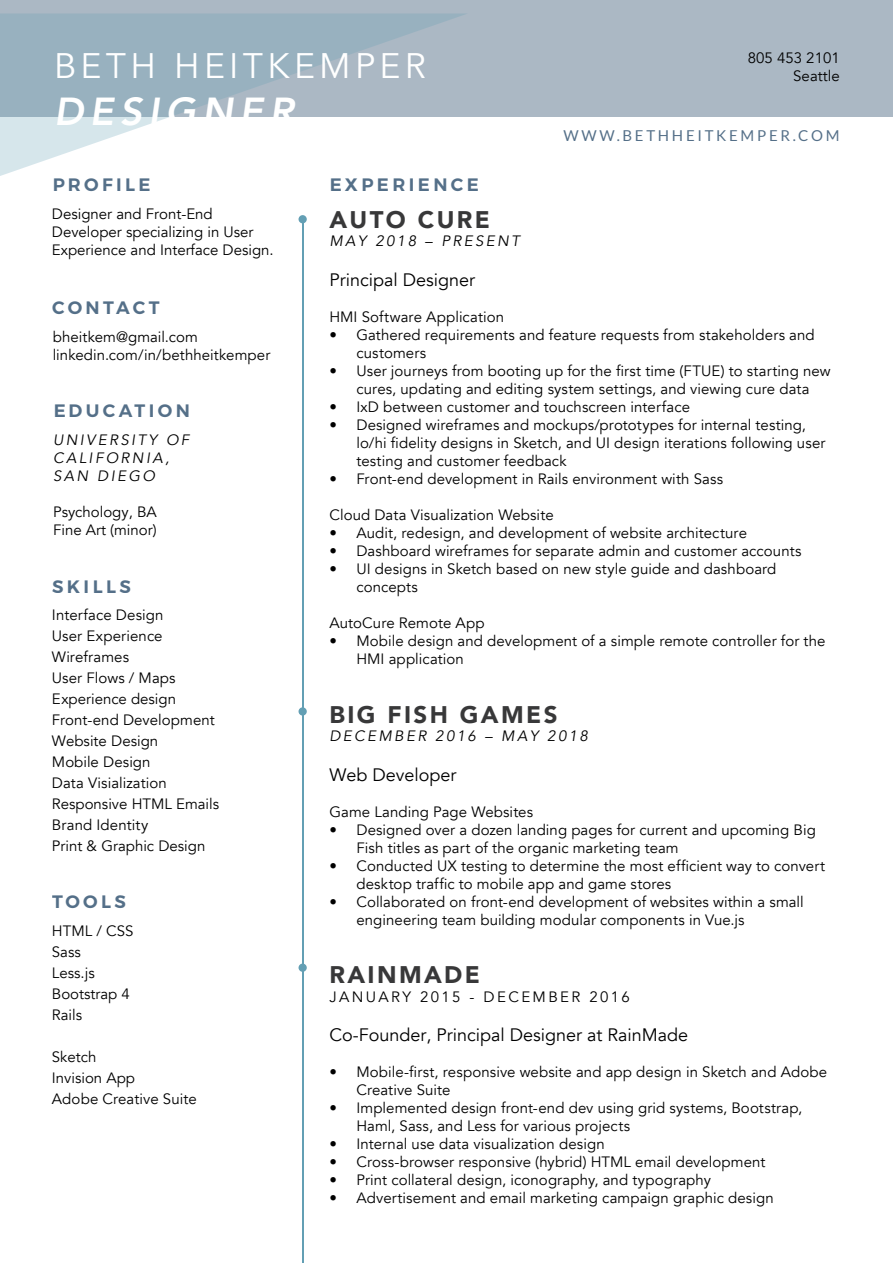
<style>
.page{position:relative;width:893px;height:1263px;background:#fff}
.page>*{position:absolute;margin:0;border:0;box-sizing:border-box;transform-origin:0 0}
.t1{font:italic 800 39px "Avenir";letter-spacing:.16em;color:#fff}
.t2{font:35.4px "Avenir";letter-spacing:.12em;color:#fff}
.t3{font:900 24px "Avenir";letter-spacing:.1em;color:#383839}
.t4{font:18px "Avenir";color:#000}
.t5{font:600 18px "Montserrat";letter-spacing:.19em;color:#1c4061}
.t6{font:15px/21px "Avenir";letter-spacing:.005em;color:#000}
.t7{font:italic 15px/18px "Avenir";letter-spacing:.16em;color:#000}
.t8{font:15px "Avenir";letter-spacing:.16em;color:#000}
.t9{font:15px "Lato";letter-spacing:.18em;color:#1c4061}
</style>
<div class="page">
<div style="left:0;top:0;width:893px;height:117px;background:#abb8c4"></div>
<svg style="left:0;top:14px;width:465px;height:162px"></svg>
<hr style="left:302px;top:216px;width:1px;height:1047px;background:#639fb4">
<div style="left:298px;top:215px;width:9px;height:8px;background:#639fb4;border-radius:50%"></div>
<div style="left:298px;top:707px;width:9px;height:9px;background:#639fb4;border-radius:50%"></div>
<div style="left:298px;top:963px;width:9px;height:9px;background:#639fb4;border-radius:50%"></div>
<h2 class="t2" style="left:54px;top:45px;width:373px">BETH HEITKEMPER</h2>
<h1 class="t1" style="left:54px;top:88px;width:242px">DESIGNER</h1>
<p class="t6" style="left:748px;top:49px;width:93px;line-height:18px;text-align:right">805 453 2101<br>Seattle</p>
<p class="t9" style="left:564px;top:127px;width:278px">WWW.BETHHEITKEMPER.COM</p>
<p class="t5" style="left:52px;top:173px;width:100px">PROFILE</p>
<p class="t6" style="left:52px;top:205px;width:223px;line-height:18px">Designer and Front-End<br>Developer specializing in User<br>Experience and Interface Design.</p>
<p class="t5" style="left:52px;top:296px;width:109px">CONTACT</p>
<p class="t6" style="left:53px;top:328px;width:219px;line-height:18px">bheitkem@gmail.com linkedin.com/in/bethheitkemper</p>
<p class="t5" style="left:53px;top:399px;width:138px">EDUCATION</p>
<p class="t7" style="left:53px;top:431px;width:138px">UNIVERSITY OF<br>CALIFORNIA,<br>SAN DIEGO</p>
<p class="t6" style="left:53px;top:503px;width:105px;line-height:18px">Psychology, BA<br>Fine Art (minor)</p>
<p class="t5" style="left:52px;top:575px;width:80px">SKILLS</p>
<p class="t6" style="left:52px;top:605px;width:169px">Interface Design<br>User Experience<br>Wireframes<br>User Flows / Maps<br>Experience design<br>Front-end Development<br>Website Design<br>Mobile Design<br>Data Visialization<br>Responsive HTML Emails<br>Brand Identity<br>Print &amp; Graphic Design</p>
<p class="t5" style="left:52px;top:891px;width:75px">TOOLS</p>
<p class="t6" style="left:52px;top:920px;width:83px">HTML / CSS<br>Sass<br>Less.js<br>Bootstrap 4<br>Rails</p>
<p class="t6" style="left:52px;top:1046px;width:146px">Sketch<br>Invision App<br>Adobe Creative Suite</p>
<p class="t5" style="left:329px;top:173px;width:151px">EXPERIENCE</p>
<h3 class="t3" style="left:329px;top:199px;width:162px">AUTO CURE</h3>
<p class="t7" style="left:329px;top:232px;width:192px">MAY 2018 – PRESENT</p>
<p class="t4" style="left:329px;top:269px;width:147px">Principal Designer</p>
<p class="t6" style="left:329px;top:306px;width:176px">HMI Software Application</p>
<p class="t6" style="left:356px;top:326px;width:460px;line-height:18px;text-indent:-27px">• Gathered requirements and feature requests from stakeholders and customers</p>
<p class="t6" style="left:329px;top:362px;width:503px;line-height:18px;text-align:center">• User journeys from booting up for the first time (FTUE) to starting new cures, updating and editing system settings, and viewing cure data</p>
<p class="t6" style="left:329px;top:396px;width:362px">• IxD between customer and touchscreen interface</p>
<p class="t6" style="left:356px;top:416px;width:470px;line-height:18px;text-indent:-27px">• Designed wireframes and mockups/prototypes for internal testing, lo/hi fidelity designs in Sketch, and UI design iterations following user testing and customer feedback</p>
<p class="t6" style="left:329px;top:468px;width:395px">• Front-end development in Rails environment with Sass</p>
<p class="t6" style="left:329px;top:504px;width:226px">Cloud Data Visualization Website</p>
<p class="t6" style="left:329px;top:522px;width:419px">• Audit, redesign, and development of website architecture</p>
<p class="t6" style="left:329px;top:540px;width:474px">• Dashboard wireframes for separate admin and customer accounts</p>
<p class="t6" style="left:356px;top:560px;width:422px;line-height:18px;text-indent:-27px">• UI designs in Sketch based on new style guide and dashboard concepts</p>
<p class="t6" style="left:329px;top:612px;width:157px">AutoCure Remote App</p>
<p class="t6" style="left:356px;top:632px;width:470px;line-height:18px;text-indent:-27px">• Mobile design and development of a simple remote controller for the<br>HMI application</p>
<h3 class="t3" style="left:329px;top:694px;width:230px">BIG FISH GAMES</h3>
<p class="t7" style="left:329px;top:727px;width:260px">DECEMBER 2016 – MAY 2018</p>
<p class="t4" style="left:329px;top:764px;width:129px">Web Developer</p>
<p class="t6" style="left:329px;top:801px;width:205px">Game Landing Page Websites</p>
<p class="t6" style="left:356px;top:821px;width:461px;line-height:18px;text-indent:-27px">• Designed over a dozen landing pages for current and upcoming Big<br>Fish titles as part of the organic marketing team</p>
<p class="t6" style="left:356px;top:857px;width:470px;line-height:18px;text-indent:-27px">• Conducted UX testing to determine the most efficient way to convert desktop traffic to mobile app and game stores</p>
<p class="t6" style="left:356px;top:893px;width:449px;line-height:18px;text-indent:-27px">• Collaborated on front-end development of websites within a small engineering team building modular components in Vue.js</p>
<h3 class="t3" style="left:329px;top:954px;width:152px">RAINMADE</h3>
<p class="t8" style="left:329px;top:987px;width:302px">JANUARY 2015 - DECEMBER 2016</p>
<p class="t4" style="left:329px;top:1024px;width:360px">Co-Founder, Principal Designer at RainMade</p>
<p class="t6" style="left:356px;top:1063px;width:472px;line-height:18px;text-indent:-27px">• Mobile-first, responsive website and app design in Sketch and Adobe<br>Creative Suite</p>
<p class="t6" style="left:356px;top:1099px;width:447px;line-height:18px;text-indent:-27px">• Implemented design front-end dev using grid systems, Bootstrap,<br>Haml, Sass, and Less for various projects</p>
<p class="t6" style="left:329px;top:1134px;width:277px">• Internal use data visualization design</p>
<p class="t6" style="left:329px;top:1152px;width:438px">• Cross-browser responsive (hybrid) HTML email development</p>
<p class="t6" style="left:329px;top:1170px;width:383px">• Print collateral design, iconography, and typography</p>
<p class="t6" style="left:329px;top:1188px;width:446px">• Advertisement and email marketing campaign graphic design</p>
</div>
